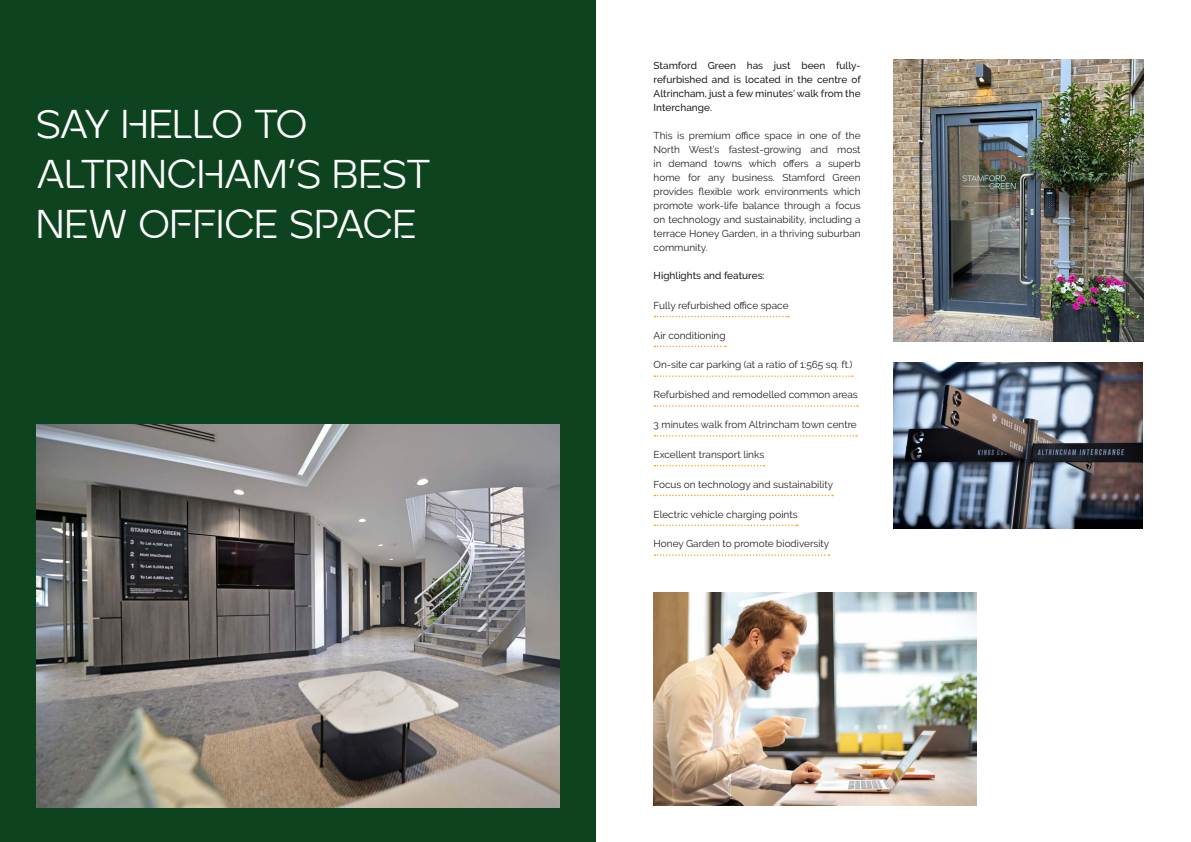
<style>
.page{position:relative;width:1191px;height:842px;background:#fff}
.page>*{position:absolute;margin:0;border:0;box-sizing:border-box;transform-origin:0 0}
.t1{font:40px/50px "Ardela Edge X03";letter-spacing:-.01em;color:#fff}
.t2{font:10px/14px "Raleway";color:#231f20;text-align:justify}
.t3{font:500 10px/14px "Raleway";color:#231f20;text-align:justify}
</style>
<div class="page">
<div style="left:0;top:0;width:595px;height:842px;background:#0d441f"></div>
<img style="left:653px;top:592px;width:323px;height:214px">
<img style="left:36px;top:424px;width:523px;height:384px">
<img style="left:893px;top:362px;width:249px;height:167px">
<svg style="left:654px;top:316px;width:135px;height:1px"></svg>
<svg style="left:654px;top:346px;width:72px;height:1px"></svg>
<svg style="left:654px;top:375px;width:199px;height:2px"></svg>
<svg style="left:654px;top:405px;width:204px;height:2px"></svg>
<svg style="left:654px;top:435px;width:203px;height:2px"></svg>
<svg style="left:654px;top:465px;width:110px;height:1px"></svg>
<svg style="left:654px;top:495px;width:179px;height:1px"></svg>
<svg style="left:654px;top:524px;width:144px;height:2px"></svg>
<svg style="left:654px;top:554px;width:175px;height:2px"></svg>
<img style="left:893px;top:60px;width:250px;height:282px">
<p class="t1" style="left:36px;top:98px;width:396px">SAY HELLO TO<br>ALTRINCHAM’S BEST</p>
<p class="t1" style="left:36px;top:198px;width:382px">NEW OFFICE SPACE</p>
<p class="t3" style="left:653px;top:58px;width:209px">Stamford Green has just been fully&shy;refurbished and is located in the centre of Altrincham, just a few minutes’ walk from the Interchange.</p>
<p class="t2" style="left:653px;top:128px;width:208px">This is premium office space in one of the North West’s fastest-growing and most in demand towns which offers a superb home for any business. Stamford Green provides flexible work environments which promote work-life balance through a focus on technology and sustainability, including a terrace Honey Garden, in a thriving suburban community.</p>
<p class="t3" style="left:653px;top:268px;width:112px">Highlights and features:</p>
<p class="t2" style="left:653px;top:298px;width:136px">Fully refurbished office space</p>
<p class="t2" style="left:653px;top:328px;width:73px">Air conditioning</p>
<p class="t2" style="left:653px;top:358px;width:200px">On-site car parking (at a ratio of 1:565 sq. ft.)</p>
<p class="t2" style="left:653px;top:388px;width:206px">Refurbished and remodelled common areas</p>
<p class="t2" style="left:653px;top:417px;width:205px">3 minutes walk from Altrincham town centre</p>
<p class="t2" style="left:653px;top:447px;width:112px">Excellent transport links</p>
<p class="t2" style="left:653px;top:477px;width:181px">Focus on technology and sustainability</p>
<p class="t2" style="left:653px;top:507px;width:145px">Electric vehicle charging points</p>
<p class="t2" style="left:653px;top:537px;width:177px">Honey Garden to promote biodiversity</p>
</div>
